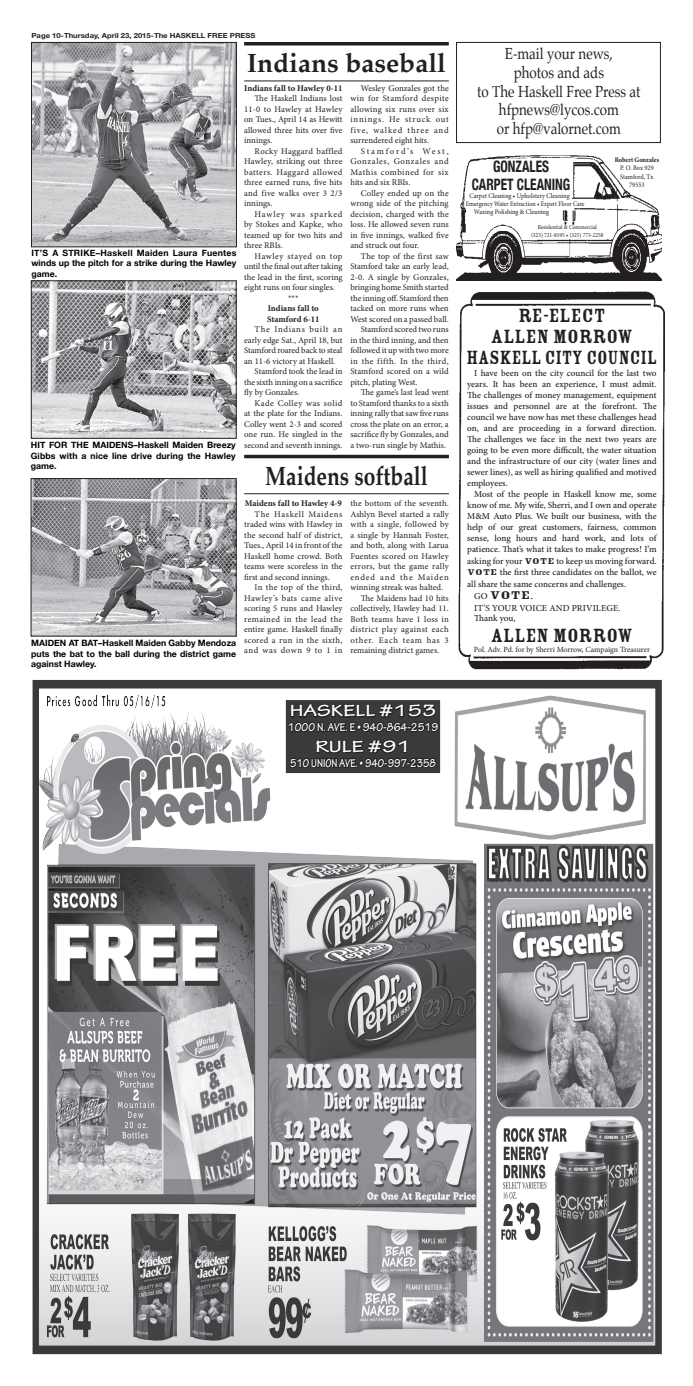
<style>
.page{position:relative;width:693px;height:1386px;background:#fff}
.page>*{position:absolute;margin:0;border:0;box-sizing:border-box;transform-origin:0 0}
.t1{font:700 26.25px "Palatino";color:#231f20}
.t2{font:700 26.25px "Palatino";color:#231f20;scale:.8 1}
.t3{font:21px/21px "Rosewood Std Fill";color:#231f20;text-align:center}
.t4{font:700 17.5px "Tekton Pro";color:#fffdfd;scale:1.25 1}
.t5{font:15.75px "Palatino";color:#231f20;scale:.85 1}
.t6{font:700 condensed 15.75px/17.5px "Helvetica Neue";color:#231f20;text-align:center;scale:.85 1}
.t7{font:700 12.25px "Tekton Pro";color:#fffdfd;scale:.8 1}
.t8{font:700 12.25px "Tekton Pro";color:#fffdfd;scale:.85 1}
.t9{font:12.25px "Rosewood Std Fill";color:#231f20;scale:1.5 1}
.t10{font:500 9.19px "Minion Pro";letter-spacing:-.005em;color:#231f20}
.Body_text{font:8.75px/10.5px "Minion Pro";color:#231f20;text-align:justify}
.cutline{font:700 8.75px/10.5px "Helvetica Neue";color:#000;text-align:justify}
.Body_text-2{font:700 8.75px "Minion Pro";color:#231f20}
.t11{font:7.88px "Minion Pro";letter-spacing:-.005em;color:#231f20}
.t12{font:7px/8.4px "Minion Pro";color:#231f20;text-align:center;scale:.91 1}
.t13{font:700 7px "Helvetica Neue";color:#231f20;scale:1.1 1}
.t14{font:7px "Minion Pro";color:#231f20;scale:.87 1}
.t15{font:6.12px/7.4px "Minion Pro";color:#231f20;text-align:center;scale:.91 1}
.s1{font-weight:700}
.s2{font-family:"Rosewood Std Fill";font-weight:400}
.s3{font-family:"Minion Pro";font-weight:500;font-size:9.19px}
.s4{font-family:"Minion Pro";font-weight:500;font-size:9.62px}
</style>
<div class="page">
<img style="left:32px;top:680px;width:630px;height:675px">
<svg style="left:287px;top:703px;width:153px;height:106px"></svg>
<img style="left:458px;top:291px;width:207px;height:379px">
<img style="left:457px;top:155px;width:205px;height:126px">
<img style="left:33px;top:282px;width:202px;height:155px">
<div style="left:31px;top:280px;width:206px;height:159px;border:1px solid #231f20"></div>
<img style="left:33px;top:480px;width:202px;height:155px">
<div style="left:31px;top:478px;width:206px;height:159px;border:1px solid #231f20"></div>
<img style="left:33px;top:44px;width:202px;height:201px">
<div style="left:31px;top:42px;width:206px;height:205px;border:1px solid #231f20"></div>
<svg style="left:244px;top:42px;width:205px;height:4px"></svg>
<hr style="left:244px;top:80px;width:205px;height:1px;background:#231f20">
<hr style="left:244px;top:455px;width:205px;height:3px;background:#231f20">
<hr style="left:244px;top:493px;width:205px;height:1px;background:#231f20">
<div style="left:456px;top:42px;width:205px;height:101px;border:1px solid #231f20"></div>
<p class="t13" style="left:32px;top:30px;width:205px">Page 10‑Thursday, April 23, 2015‑The HASKELL FREE PRESS</p>
<p class="t1" style="left:247px;top:41px;width:201px">Indians baseball</p>
<p class="Body_text" style="left:350px;top:83px;width:100px;text-indent:10px">Wesley Gonzales got the win for Stamford despite allowing six runs over six innings. He struck out five, walked three and surrendered eight hits.</p>
<p class="Body_text" style="left:350px;top:146px;width:100px;text-indent:10px">Stamford’s West, Gonzales, Gonzales and Mathis combined for six hits and six RBIs.</p>
<p class="Body_text" style="left:350px;top:188px;width:100px;text-indent:10px">Colley ended up on the wrong side of the pitching decision, charged with the loss. He allowed seven runs in five innings, walked five and struck out four.</p>
<p class="Body_text" style="left:350px;top:251px;width:100px;text-indent:10px">The top of the first saw Stamford take an early lead, 2-0. A single by Gonzales, bringing home Smith started the inning off. Stamford then tacked on more runs when West scored on a passed ball.</p>
<p class="Body_text" style="left:350px;top:324px;width:100px;text-indent:10px">Stamford scored two runs in the third inning, and then followed it up with two more in the fifth. In the third, Stamford scored on a wild pitch, plating West.</p>
<p class="Body_text" style="left:350px;top:387px;width:100px;text-indent:10px">The game’s last lead went to Stamford thanks to a sixth inning rally that saw five runs cross the plate on an error, a sacrifice fly by Gonzales, and a two-run single by Mathis.</p>
<p class="Body_text-2" style="left:244px;top:82px;width:100px">Indians fall to Hawley 0-11</p>
<p class="Body_text" style="left:244px;top:93px;width:100px;text-indent:10px">The Haskell Indians lost 11-0 to Hawley at Hawley on Tues., April 14 as Hewitt allowed three hits over five innings.</p>
<p class="Body_text" style="left:244px;top:146px;width:100px;text-indent:10px">Rocky Haggard baffled Hawley, striking out three batters. Haggard allowed three earned runs, five hits and five walks over 3 2/3 innings.</p>
<p class="Body_text" style="left:244px;top:209px;width:100px;text-indent:10px">Hawley was sparked by Stokes and Kapke, who teamed up for two hits and three RBIs.</p>
<p class="Body_text" style="left:244px;top:251px;width:100px;text-indent:10px">Hawley stayed on top until the final out after taking the lead in the first, scoring eight runs on four singles.</p>
<p class="Body_text" style="left:288px;top:293px;width:12px">***</p>
<p class="Body_text-2" style="left:268px;top:302px;width:53px">Indians fall to</p>
<p class="Body_text-2" style="left:267px;top:313px;width:54px">Stamford 6-11</p>
<p class="Body_text" style="left:244px;top:324px;width:100px;text-indent:10px">The Indians built an early edge Sat., April 18, but Stamford roared back to steal an 11-6 victory at Haskell.</p>
<p class="Body_text" style="left:244px;top:366px;width:100px;text-indent:10px">Stamford took the lead in the sixth inning on a sacrifice fly by Gonzales.</p>
<p class="Body_text" style="left:244px;top:398px;width:100px;text-indent:10px">Kade Colley was solid at the plate for the Indians.<br>Colley went 2-3 and scored one run. He singled in the second and seventh innings.</p>
<p class="cutline" style="left:32px;top:248px;width:207px">IT’S A STRIKE–Haskell Maiden Laura Fuentes winds up the pitch for a strike during the Hawley game.</p>
<p class="cutline" style="left:31px;top:440px;width:206px">HIT FOR THE MAIDENS–Haskell Maiden Breezy Gibbs with a nice line drive during the Hawley game.</p>
<p class="t2" style="left:265px;top:454px;width:205px">Maidens softball</p>
<p class="Body_text-2" style="left:245px;top:497px;width:99px">Maidens fall to Hawley 4-9</p>
<p class="Body_text" style="left:244px;top:509px;width:100px;text-indent:10px">The Haskell Maidens traded wins with Hawley in the second half of district, Tues., April 14 in front of the Haskell home crowd. Both teams were scoreless in the first and second innings.</p>
<p class="Body_text" style="left:244px;top:582px;width:100px;text-indent:10px">In the top of the third, Hawley’s bats came alive scoring 5 runs and Hawley remained in the lead the entire game. Haskell finally scored a run in the sixth, and was down 9 to 1 in</p>
<p class="Body_text" style="left:350px;top:498px;width:100px">the bottom of the seventh.<br>Ashlyn Bevel started a rally with a single, followed by a single by Hannah Foster, and both, along with Larua Fuentes scored on Hawley errors, but the game rally ended and the Maiden winning streak was halted.</p>
<p class="Body_text" style="left:350px;top:593px;width:100px;text-indent:10px">The Maidens had 10 hits collectively, Hawley had 11.<br>Both teams have 1 loss in district play against each other. Each team has 3 remaining district games.</p>
<p class="cutline" style="left:31px;top:638px;width:206px">MAIDEN AT BAT–Haskell Maiden Gabby Mendoza puts the bat to the ball during the district game against Hawley.</p>
<p class="t4" style="left:290px;top:701px;width:119px">HASKELL #153</p>
<p class="t8" style="left:288px;top:720px;width:178px">1000 N. AVE. E • 940-864-2519</p>
<p class="t4" style="left:315px;top:736px;width:78px">RULE #91</p>
<p class="t7" style="left:290px;top:756px;width:184px">510 UNION AVE. • 940-997-2358</p>
<p class="t5" style="left:505px;top:40px;width:129px">E-mail your news,</p>
<p class="t5" style="left:514px;top:59px;width:108px">photos and ads</p>
<p class="t5" style="left:477px;top:78px;width:194px">to The Haskell Free Press at</p>
<p class="t5" style="left:499px;top:97px;width:143px">hfpnews@lycos.com</p>
<p class="t5" style="left:497px;top:116px;width:147px">or hfp@valornet.com</p>
<p class="t6" style="left:472px;top:157px;width:118px">GONZALES<br>CARPET CLEANING</p>
<p class="t12" style="left:469px;top:191px;width:112px">Carpet Cleaning • Upholstery Cleaning</p>
<p class="t14" style="left:466px;top:199px;width:138px">Emergency Water Extraction • Expert Floor Care</p>
<p class="t12" style="left:474px;top:208px;width:84px">Waxing Polishing &amp; Cleaning</p>
<p class="t15" style="left:531px;top:224px;width:81px">Residential &amp; Commercial (325) 721-8195 • (325) 773-2258</p>
<p class="t12" style="left:615px;top:156px;width:50px"><span class="s1">Robert Gonzales<br></span>P. O. Box 929<br>Stamford, Tx<br>79553</p>
<p class="t3" style="left:467px;top:305px;width:192px">RE-ELECT<br>ALLEN MORROW<br>HASKELL CITY COUNCIL</p>
<p class="t10" style="left:474px;top:367px;width:184px">I have been on the city council for the last two</p>
<p class="t10" style="left:467px;top:378px;width:191px">years. It has been an experience, I must admit.</p>
<p class="t10" style="left:467px;top:389px;width:191px">The challenges of money management, equipment</p>
<p class="t10" style="left:467px;top:400px;width:191px">issues and personnel are at the forefront. The</p>
<p class="t10" style="left:467px;top:411px;width:191px">council we have now has met these challenges head</p>
<p class="t10" style="left:467px;top:422px;width:191px">on, and are proceeding in a forward direction.</p>
<p class="t10" style="left:467px;top:433px;width:191px">The challenges we face in the next two years are</p>
<p class="t10" style="left:467px;top:444px;width:191px">going to be even more difficult, the water situation</p>
<p class="t10" style="left:467px;top:455px;width:191px">and the infrastructure of our city (water lines and</p>
<p class="t10" style="left:467px;top:466px;width:191px">sewer lines), as well as hiring qualified and motived</p>
<p class="t10" style="left:467px;top:477px;width:42px">employees.</p>
<p class="t10" style="left:474px;top:488px;width:184px">Most of the people in Haskell know me, some</p>
<p class="t10" style="left:467px;top:499px;width:191px">know of me. My wife, Sherri, and I own and operate</p>
<p class="t10" style="left:467px;top:510px;width:191px">M&amp;M Auto Plus. We built our business, with the</p>
<p class="t10" style="left:467px;top:521px;width:191px">help of our great customers, fairness, common</p>
<p class="t10" style="left:467px;top:532px;width:191px">sense, long hours and hard work, and lots of</p>
<p class="t10" style="left:467px;top:543px;width:191px">patience. That’s what it takes to make progress! I’m</p>
<p class="t10" style="left:467px;top:555px;width:191px">asking for your <span class="s2">VOTE</span> to keep us moving forward.</p>
<p class="t10" style="left:467px;top:566px;width:191px"><span class="s2">VOTE</span> the first three candidates on the ballot, we</p>
<p class="t10" style="left:467px;top:578px;width:161px">all share the same concerns and challenges.</p>
<p class="t10" style="left:474px;top:612px;width:43px">Thank you,</p>
<p class="t3" style="left:491px;top:625px;width:144px">ALLEN MORROW</p>
<p class="t9" style="left:474px;top:588px;width:41px"><span class="s3">GO</span> VOTE<span class="s4">.</span></p>
<p class="t10" style="left:474px;top:601px;width:148px">IT’S YOUR VOICE AND PRIVILEGE.</p>
<p class="t11" style="left:474px;top:644px;width:178px">Pol. Adv. Pd. for by Sherri Morrow, Campaign Treasurer</p>
</div>
